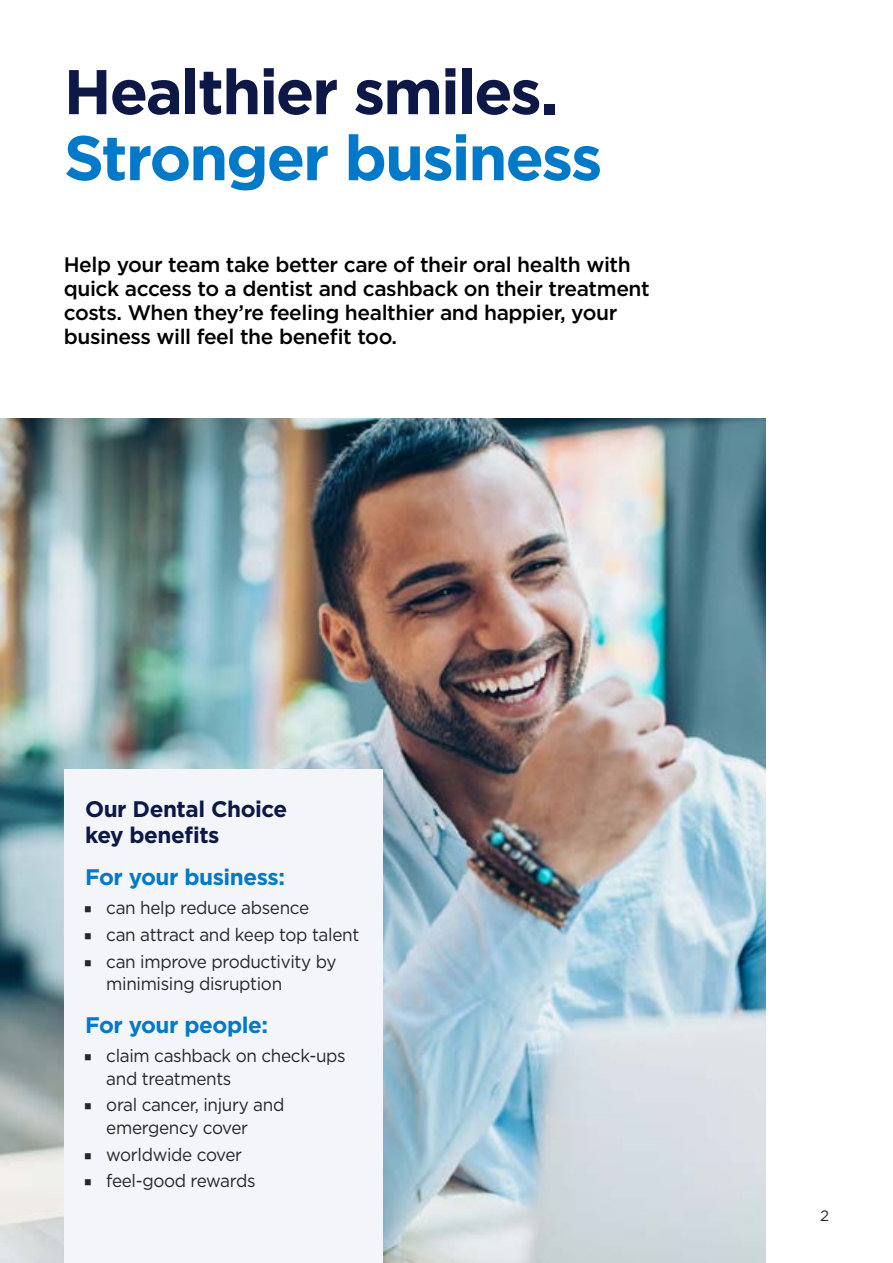
<style>
.page{position:relative;width:893px;height:1263px;background:#fff}
.page>*{position:absolute;margin:0;border:0;box-sizing:border-box;transform-origin:0 0}
.A4_Section_Heading_-_CYAN{font:700 63px/66px "Gotham";letter-spacing:-.035em;color:#0d1846}
.A4_Section_Heading_-_CYAN-2{font:700 22.5px "Gotham";letter-spacing:-.02em;color:#0079c8}
.A4_Section_Heading_-_CYAN-3{font:700 22.5px/25.5px "Gotham";letter-spacing:-.02em;color:#0d1846}
.t1{font:500 21px/24px "Gotham";letter-spacing:-.02em;color:#000}
.A4_Body_Copy_Bullet_-_1st{font:18px/22.5px "Gotham";letter-spacing:-.02em;color:#21272a;scale:.95 1}
.t2{font:15px "Gotham";color:#21272a}
.s1{color:#0079c8}
</style>
<div class="page">
<img style="left:0;top:419px;width:765px;height:844px">
<div style="left:64px;top:770px;width:319px;height:493px;background:#f3f5f8"></div>
<h1 class="A4_Section_Heading_-_CYAN" style="left:64px;top:58px;width:540px">Healthier smiles.<br><span class="s1">Stronger business</span></h1>
<p class="t1" style="left:64px;top:252px;width:588px">Help your team take better care of their oral health with quick access to a dentist and cashback on their treatment costs. When they’re feeling healthier and happier, your business will feel the benefit too.</p>
<h1 class="A4_Section_Heading_-_CYAN-3" style="left:85px;top:797px;width:204px">Our Dental Choice key benefits</h1>
<h1 class="A4_Section_Heading_-_CYAN-2" style="left:85px;top:862px;width:201px">For your business:</h1>
<p class="A4_Body_Copy_Bullet_-_1st" style="left:106px;top:896px;width:215px">can help reduce absence</p>
<p class="A4_Body_Copy_Bullet_-_1st" style="left:106px;top:923px;width:268px">can attract and keep top talent</p>
<p class="A4_Body_Copy_Bullet_-_1st" style="left:106px;top:950px;width:244px">can improve productivity by minimising disruption</p>
<h1 class="A4_Section_Heading_-_CYAN-2" style="left:85px;top:1010px;width:185px">For your people:</h1>
<p class="A4_Body_Copy_Bullet_-_1st" style="left:106px;top:1044px;width:254px">claim cashback on check-ups and treatments</p>
<p class="A4_Body_Copy_Bullet_-_1st" style="left:106px;top:1093px;width:189px">oral cancer, injury and emergency cover</p>
<p class="A4_Body_Copy_Bullet_-_1st" style="left:106px;top:1142px;width:144px">worldwide cover</p>
<p class="A4_Body_Copy_Bullet_-_1st" style="left:106px;top:1169px;width:159px">feel-good rewards</p>
<p class="t2" style="left:820px;top:1206px;width:10px">2</p>
</div>
